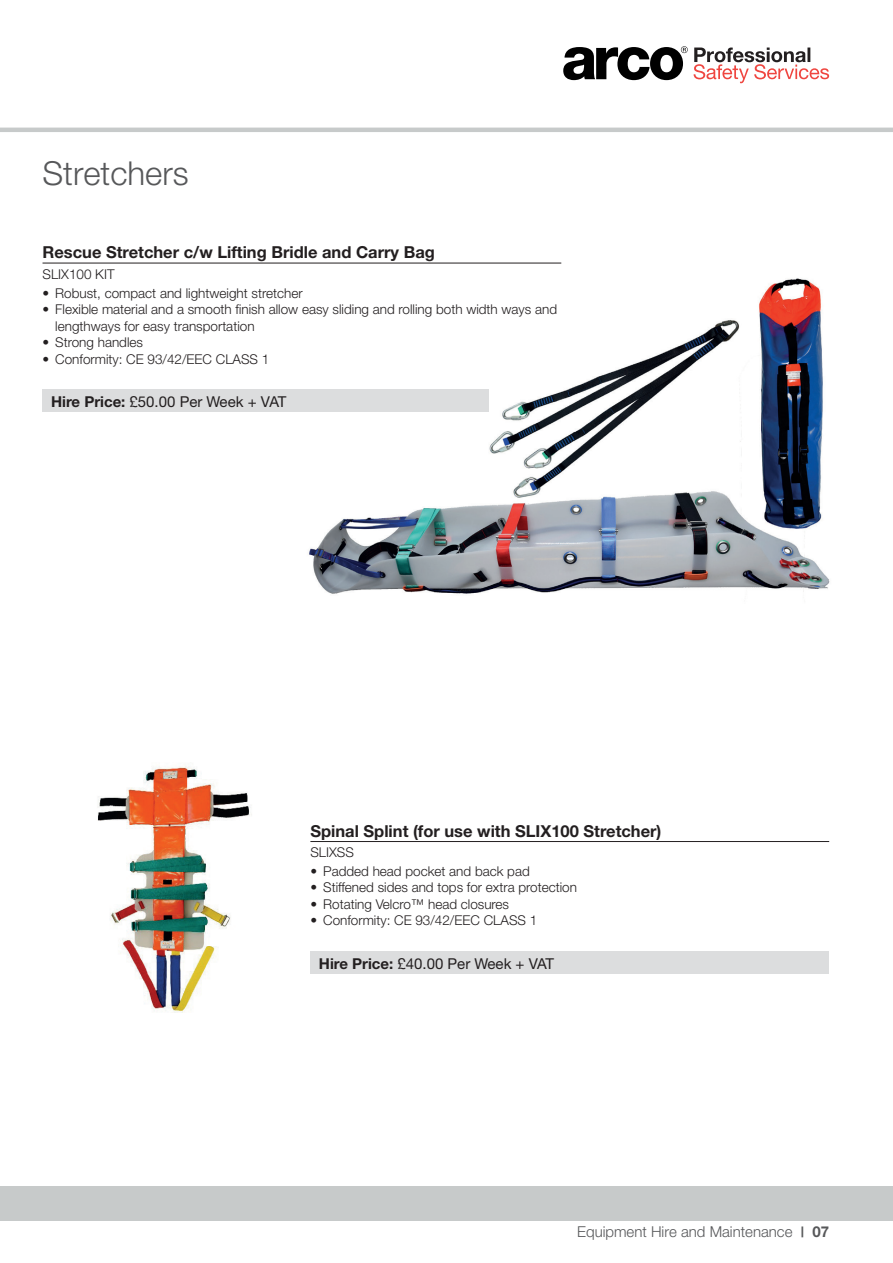
<style>
.page{position:relative;width:893px;height:1263px;background:#fff}
.page>*{position:absolute;margin:0;border:0;box-sizing:border-box;transform-origin:0 0}
.t1{font:300 33px "Helvetica Neue LT Std";color:#57585a}
.t2{font:700 16.5px "Helvetica Neue LT Std";color:#231f20}
.t3{font:15px "Helvetica Neue LT Std";color:#231f20}
.t4{font:300 15px "Helvetica Neue LT Std";color:#57585a}
.t5{font:300 13.5px/16.5px "Helvetica Neue LT Std";color:#231f20}
.s1{font-weight:700}
.s2{font-weight:700;font-size:10.8px}
</style>
<div class="page">
<hr style="left:0;top:128px;width:893px;height:4px;background:#c7caca">
<div style="left:0;top:1186px;width:893px;height:34px;background:#c7caca"></div>
<svg style="left:563px;top:46px;width:125px;height:34px"></svg>
<svg style="left:694px;top:48px;width:135px;height:35px"></svg>
<img style="left:97px;top:766px;width:155px;height:247px">
<img style="left:309px;top:278px;width:521px;height:316px">
<hr style="left:43px;top:263px;width:518px;height:1px;background:#231f20">
<div style="left:43px;top:389px;width:446px;height:23px;background:#dcddde"></div>
<hr style="left:310px;top:841px;width:519px;height:1px;background:#231f20">
<div style="left:310px;top:951px;width:519px;height:23px;background:#dcddde"></div>
<h1 class="t1" style="left:43px;top:153px;width:148px">Stretchers</h1>
<p class="t2" style="left:43px;top:242px;width:394px">Rescue Stretcher c/w Lifting Bridle and Carry Bag</p>
<p class="t5" style="left:43px;top:266px;width:74px">SLIX100 KIT</p>
<p class="t5" style="left:43px;top:284px;width:262px">• Robust, compact and lightweight stretcher</p>
<p class="t5" style="left:55px;top:301px;width:503px;text-indent:-13px">• Flexible material and a smooth finish allow easy sliding and rolling both width ways and lengthways for easy transportation</p>
<p class="t5" style="left:43px;top:334px;width:102px">• Strong handles</p>
<p class="t5" style="left:43px;top:350px;width:228px">• Conformity: CE 93/42/EEC CLASS 1</p>
<p class="t3" style="left:51px;top:392px;width:237px"><span class="s1">Hire Price:</span> £50.00 Per Week + VAT</p>
<p class="t2" style="left:310px;top:821px;width:353px">Spinal Splint (for use with SLIX100 Stretcher)</p>
<p class="t5" style="left:310px;top:844px;width:45px">SLIXSS</p>
<p class="t5" style="left:310px;top:863px;width:221px">• Padded head pocket and back pad</p>
<p class="t5" style="left:310px;top:879px;width:268px">• Stiffened sides and tops for extra protection</p>
<p class="t5" style="left:310px;top:896px;width:200px">• Rotating Velcro™ head closures</p>
<p class="t5" style="left:310px;top:912px;width:228px">• Conformity: CE 93/42/EEC CLASS 1</p>
<p class="t3" style="left:319px;top:954px;width:237px"><span class="s1">Hire Price:</span> £40.00 Per Week + VAT</p>
<p class="t4" style="left:577px;top:1223px;width:254px">Equipment Hire and Maintenance <span class="s2">|</span> <span class="s1">07</span></p>
</div>
